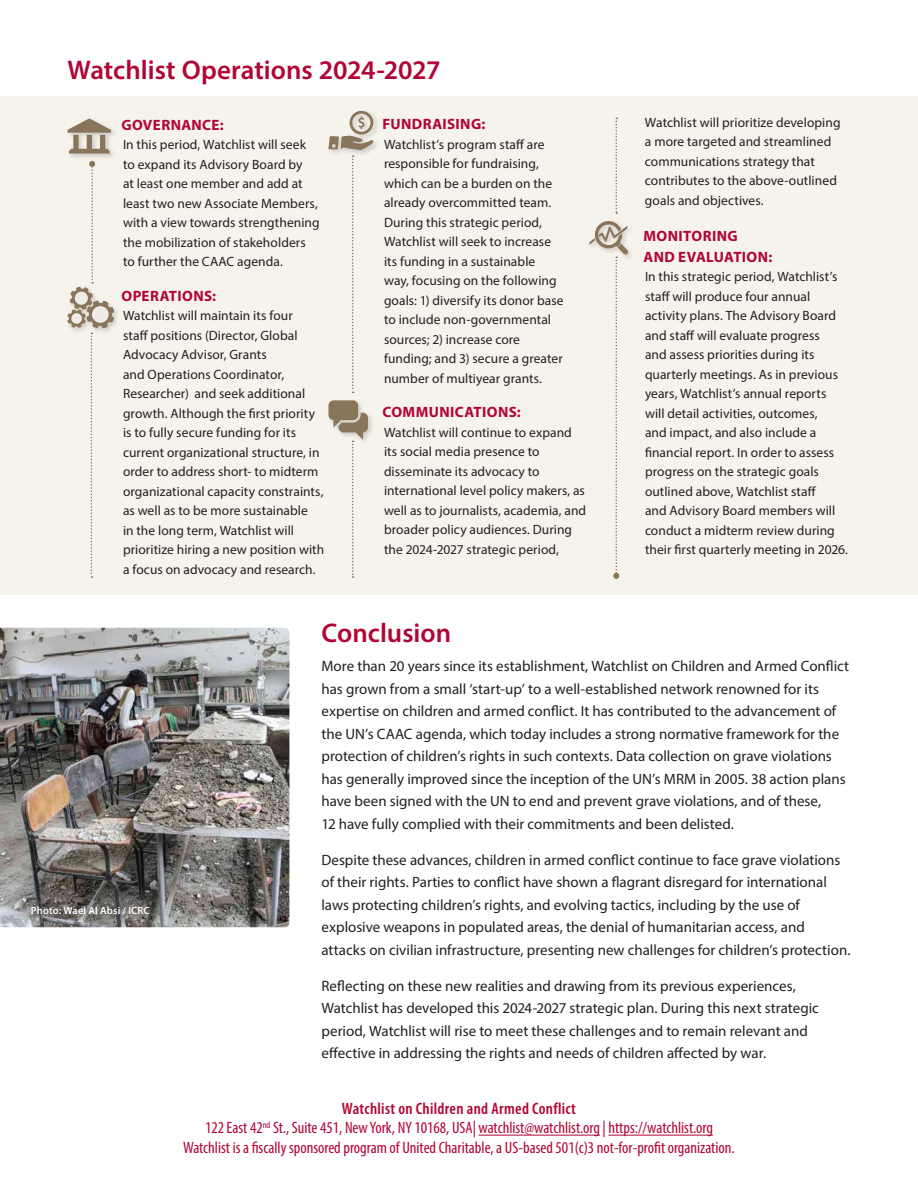
<style>
.page{position:relative;width:918px;height:1188px;background:#fff}
.page>*{position:absolute;margin:0;border:0;box-sizing:border-box;transform-origin:0 0}
.t1{font:600 27px "Myriad Pro";color:#b10535}
.t2{font:condensed 16.5px/19.5px "Myriad Pro";color:#b10535;text-align:center}
.t3{font:15px/22.5px "Myriad Pro";color:#231f20}
.t4{font:700 15px/21px "Myriad Pro";letter-spacing:.025em;color:#b10535}
.t5{font:13.5px/19.5px "Myriad Pro";letter-spacing:.005em;color:#231f20}
.t6{font:600 10.5px "Myriad Pro";letter-spacing:.015em;color:#fff}
.s1{font-weight:600}
</style>
<div class="page">
<div style="left:0;top:96px;width:918px;height:499px;background:#f6f3ed"></div>
<svg style="left:352px;top:156px;width:2px;height:237px"></svg>
<div style="left:65px;top:116px;width:53px;height:45px;background:#231f20;opacity:.2"></div>
<svg style="left:68px;top:118px;width:43px;height:36px"></svg>
<div style="left:66px;top:284px;width:55px;height:51px;background:#231f20;opacity:.2"></div>
<div style="left:326px;top:109px;width:54px;height:47px;background:#231f20;opacity:.2"></div>
<svg style="left:328px;top:111px;width:45px;height:39px"></svg>
<div style="left:326px;top:398px;width:48px;height:48px;background:#231f20;opacity:.2"></div>
<div style="left:329px;top:400px;width:29px;height:20px;background:#88755a;border-radius:5px"></div>
<div style="left:587px;top:219px;width:47px;height:42px;background:#231f20;opacity:.2"></div>
<svg style="left:616px;top:118px;width:1px;height:96px"></svg>
<svg style="left:338px;top:413px;width:30px;height:165px"></svg>
<svg style="left:589px;top:220px;width:39px;height:359px"></svg>
<svg style="left:67px;top:161px;width:47px;height:417px"></svg>
<hr style="left:479px;top:1135px;width:121px;height:1px;background:#b10535">
<hr style="left:608px;top:1135px;width:105px;height:1px;background:#b10535">
<img style="left:0;top:628px;width:289px;height:299px">
<h1 class="t1" style="left:68px;top:52px;width:374px">Watchlist Operations 2024-2027</h1>
<p class="t4" style="left:122px;top:114px;width:104px">GOVERNANCE:</p>
<p class="t5" style="left:123px;top:135px;width:198px">In this period, Watchlist will seek to expand its Advisory Board by<br>at least one member and add at least two new Associate Members, with a view towards strengthening the mobilization of stakeholders to further the CAAC agenda.</p>
<p class="t4" style="left:122px;top:285px;width:96px">OPERATIONS:</p>
<p class="t5" style="left:123px;top:306px;width:203px">Watchlist will maintain its four<br>staff positions (Director, Global Advocacy Advisor, Grants<br>and Operations Coordinator, Researcher) and seek additional growth. Although the first priority is to fully secure funding for its current organizational structure, in order to address short- to midterm organizational capacity constraints, as well as to be more sustainable<br>in the long term, Watchlist will prioritize hiring a new position with a focus on advocacy and research.</p>
<p class="t4" style="left:382px;top:113px;width:104px">FUNDRAISING:</p>
<p class="t5" style="left:384px;top:134px;width:181px">Watchlist’s program staff are responsible for fundraising, which can be a burden on the already overcommitted team.<br>During this strategic period,<br>Watchlist will seek to increase its funding in a sustainable way, focusing on the following goals: 1) diversify its donor base to include non-governmental sources; 2) increase core funding; and 3) secure a greater number of multiyear grants.</p>
<p class="t4" style="left:383px;top:401px;width:140px">COMMUNICATIONS:</p>
<p class="t5" style="left:384px;top:422px;width:204px">Watchlist will continue to expand its social media presence to disseminate its advocacy to international level policy makers, as well as to journalists, academia, and broader policy audiences. During the 2024-2027 strategic period,</p>
<p class="t5" style="left:645px;top:112px;width:197px">Watchlist will prioritize developing a more targeted and streamlined communications strategy that contributes to the above-outlined goals and objectives.</p>
<p class="t4" style="left:644px;top:225px;width:130px">MONITORING<br>AND EVALUATION:</p>
<p class="t5" style="left:645px;top:267px;width:204px">In this strategic period, Watchlist’s staff will produce four annual activity plans. The Advisory Board and staff will evaluate progress<br>and assess priorities during its quarterly meetings. As in previous years, Watchlist’s annual reports will detail activities, outcomes,<br>and impact, and also include a financial report. In order to assess progress on the strategic goals outlined above, Watchlist staff<br>and Advisory Board members will conduct a midterm review during their first quarterly meeting in 2026.</p>
<p class="t6" style="left:31px;top:903px;width:120px">Photo: Wael Al Absi / ICRC</p>
<h1 class="t1" style="left:321px;top:616px;width:131px">Conclusion</h1>
<p class="t3" style="left:321px;top:655px;width:529px">More than 20 years since its establishment, Watchlist on Children and Armed Conflict has grown from a small ‘start-up’ to a well-established network renowned for its expertise on children and armed conflict. It has contributed to the advancement of the UN’s CAAC agenda, which today includes a strong normative framework for the protection of children’s rights in such contexts. Data collection on grave violations has generally improved since the inception of the UN’s MRM in 2005. 38 action plans have been signed with the UN to end and prevent grave violations, and of these,<br>12 have fully complied with their commitments and been delisted.</p>
<p class="t3" style="left:321px;top:848px;width:531px">Despite these advances, children in armed conflict continue to face grave violations of their rights. Parties to conflict have shown a flagrant disregard for international laws protecting children’s rights, and evolving tactics, including by the use of explosive weapons in populated areas, the denial of humanitarian access, and attacks on civilian infrastructure, presenting new challenges for children’s protection.</p>
<p class="t3" style="left:321px;top:974px;width:499px">Reflecting on these new realities and drawing from its previous experiences, Watchlist has developed this 2024-2027 strategic plan. During this next strategic period, Watchlist will rise to meet these challenges and to remain relevant and effective in addressing the rights and needs of children affected by war.</p>
<p class="t2" style="left:183px;top:1099px;width:553px"><span class="s1">Watchlist on Children and Armed Conflict<br></span>122 East 42<sup>nd</sup> St., Suite 451, New York, NY 10168, USA| watchlist@watchlist.org | https://watchlist.org<br>Watchlist is a fiscally sponsored program of United Charitable, a US-based 501(c)3 not-for-profit organization.</p>
</div>
